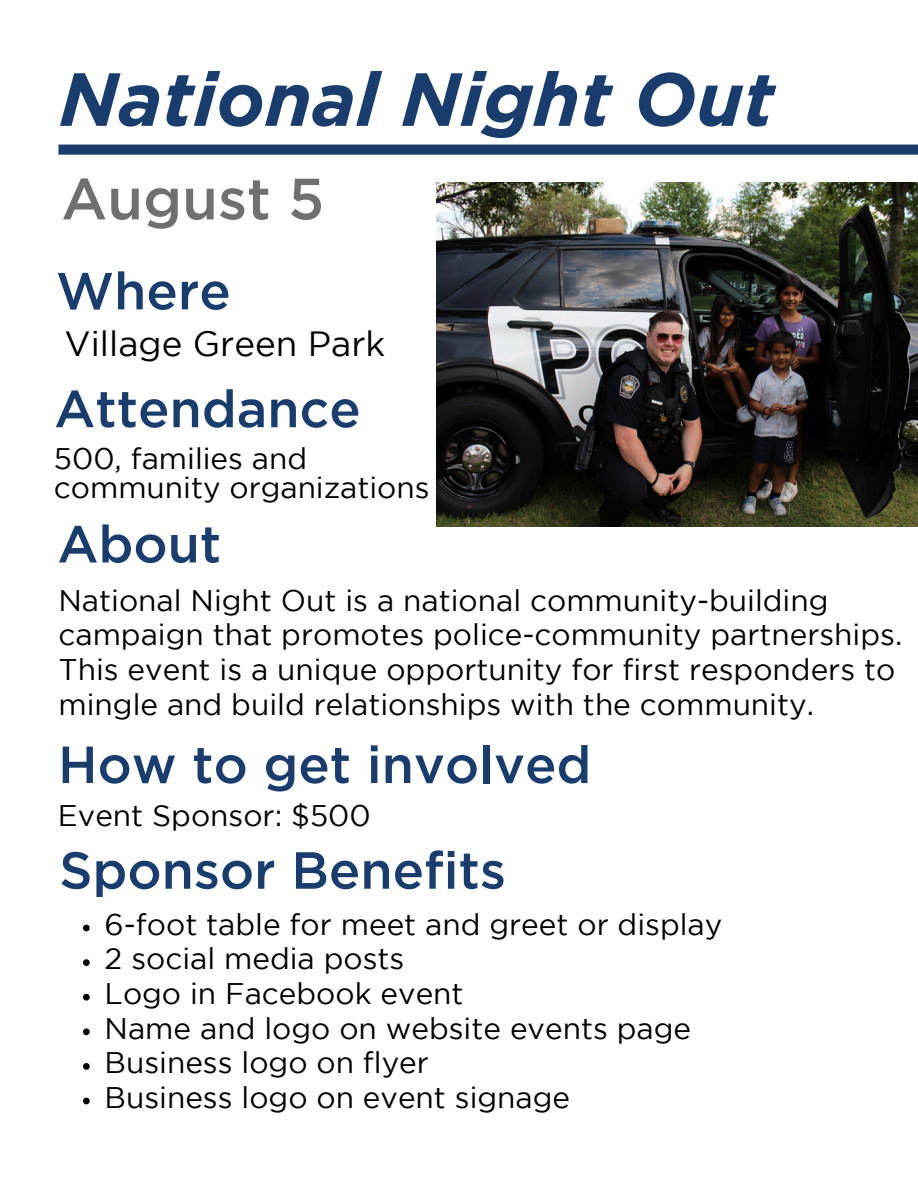
<style>
.page{position:relative;width:918px;height:1188px;background:#fff}
.page>*{position:absolute;margin:0;border:0;box-sizing:border-box;transform-origin:0 0}
.t1{font:italic 700 75.15px "Gotham";color:#1a3d6d}
.t2{font:500 58.05px "Gotham";color:#70706e}
.t3{font:500 52.05px "Gotham";color:#1a3d6d}
.t4{font:34.95px "Gotham";color:#000}
.t5{font:29.7px/34.7px "Gotham";color:#000}
</style>
<div class="page">
<div style="left:58px;top:145px;width:860px;height:10px;background:#1a3d6d"></div>
<img style="left:437px;top:183px;width:481px;height:343px">
<svg style="left:83px;top:925px;width:7px;height:6px"></svg>
<svg style="left:83px;top:959px;width:7px;height:7px"></svg>
<svg style="left:83px;top:994px;width:7px;height:7px"></svg>
<svg style="left:83px;top:1028px;width:7px;height:7px"></svg>
<svg style="left:83px;top:1063px;width:7px;height:7px"></svg>
<svg style="left:83px;top:1098px;width:7px;height:6px"></svg>
<h1 class="t1" style="left:59px;top:71px;width:717px">National Night Out</h1>
<p class="t2" style="left:61px;top:177px;width:265px">August 5</p>
<h2 class="t3" style="left:56px;top:271px;width:176px">Where</h2>
<h4 class="t4" style="left:65px;top:330px;width:322px">Village Green Park</h4>
<h3 class="t3" style="left:54px;top:389px;width:308px">Attendance</h3>
<p class="t5" style="left:54px;top:443px;width:255px">500, families and</p>
<h3 class="t5" style="left:54px;top:472px;width:377px">community organizations</h3>
<p class="t3" style="left:57px;top:525px;width:165px">About</p>
<p class="t5" style="left:58px;top:585px;width:845px">National Night Out is a national community-building campaign that promotes police-community partnerships.<br>This event is a unique opportunity for first responders to mingle and build relationships with the community.</p>
<h3 class="t3" style="left:58px;top:745px;width:535px">How to get involved</h3>
<p class="t5" style="left:58px;top:800px;width:314px">Event Sponsor: $500</p>
<h3 class="t3" style="left:59px;top:851px;width:448px">Sponsor Benefits</h3>
<p class="t5" style="left:105px;top:909px;width:619px">6-foot table for meet and greet or display</p>
<h3 class="t5" style="left:105px;top:944px;width:301px">2 social media posts</h3>
<p class="t5" style="left:105px;top:978px;width:361px">Logo in Facebook event</p>
<p class="t5" style="left:105px;top:1013px;width:588px">Name and logo on website events page</p>
<p class="t5" style="left:105px;top:1047px;width:326px">Business logo on flyer</p>
<p class="t5" style="left:105px;top:1082px;width:467px">Business logo on event signage</p>
</div>
